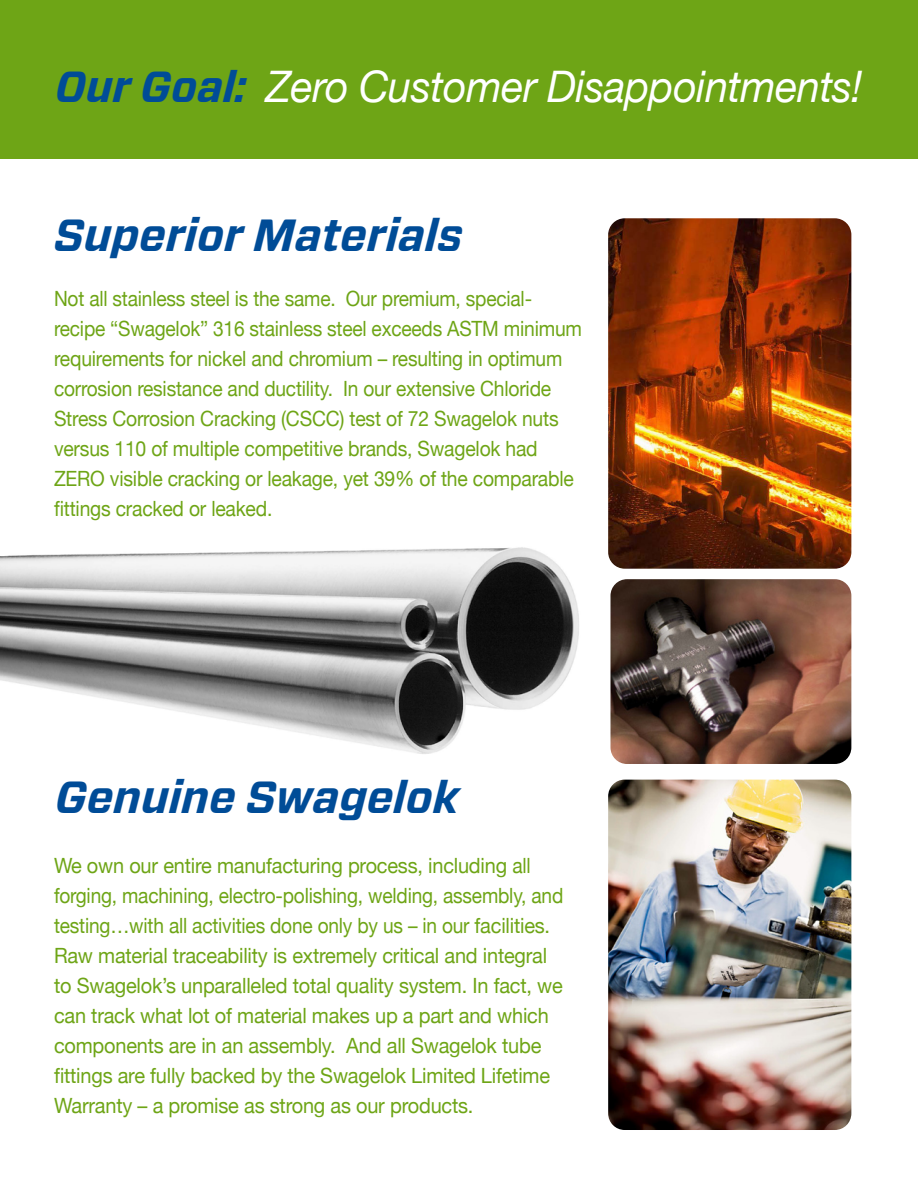
<style>
.page{position:relative;width:918px;height:1188px;background:#fff}
.page>*{position:absolute;margin:0;border:0;box-sizing:border-box;transform-origin:0 0}
.t1{font:italic 700 45px "Forza";color:#004c97}
.t2{font:italic 43.5px "Helvetica Neue";letter-spacing:-.01em;color:#fff;scale:.95 1}
.t3{font:21px/30px "Helvetica Neue";letter-spacing:-.01em;color:#6ea516;scale:.95 1}
.t4{font:21px/30px "Helvetica Neue";letter-spacing:-.01em;color:#6ea516;scale:.91 1}
.s1{font-family:"Forza";font-weight:700;color:#004c97}
</style>
<div class="page">
<div style="left:0;top:0;width:918px;height:159px;background:#6ea516"></div>
<img style="left:612px;top:580px;width:238px;height:183px">
<div style="left:608px;top:576px;width:246px;height:191px;border:3px solid #fff;border-radius:18px"></div>
<img style="left:609px;top:781px;width:241px;height:348px">
<div style="left:605px;top:777px;width:249px;height:356px;border:3px solid #fff;border-radius:18px"></div>
<img style="left:609px;top:219px;width:241px;height:349px">
<div style="left:605px;top:215px;width:249px;height:357px;border:3px solid #fff;border-radius:18px"></div>
<img style="left:0;top:547px;width:579px;height:207px">
<p class="t2" style="left:55px;top:55px;width:851px"><span class="s1">Our Goal:</span> Zero Customer Disappointments!</p>
<p class="t1" style="left:54px;top:205px;width:410px">Superior Materials</p>
<p class="t4" style="left:54px;top:285px;width:582px">Not all stainless steel is the same. Our premium, special&shy;recipe “Swagelok” 316 stainless steel exceeds ASTM minimum requirements for nickel and chromium – resulting in optimum corrosion resistance and ductility. In our extensive Chloride Stress Corrosion Cracking (CSCC) test of 72 Swagelok nuts versus 110 of multiple competitive brands, Swagelok had ZERO visible cracking or leakage, yet 39% of the comparable fittings cracked or leaked.</p>
<p class="t1" style="left:55px;top:766px;width:405px">Genuine Swagelok</p>
<p class="t3" style="left:54px;top:852px;width:538px">We own our entire manufacturing process, including all forging, machining, electro-polishing, welding, assembly, and testing…with all activities done only by us – in our facilities.<br>Raw material traceability is extremely critical and integral to Swagelok’s unparalleled total quality system. In fact, we can track what lot of material makes up a part and which components are in an assembly. And all Swagelok tube fittings are fully backed by the Swagelok Limited Lifetime Warranty – a promise as strong as our products.</p>
</div>
